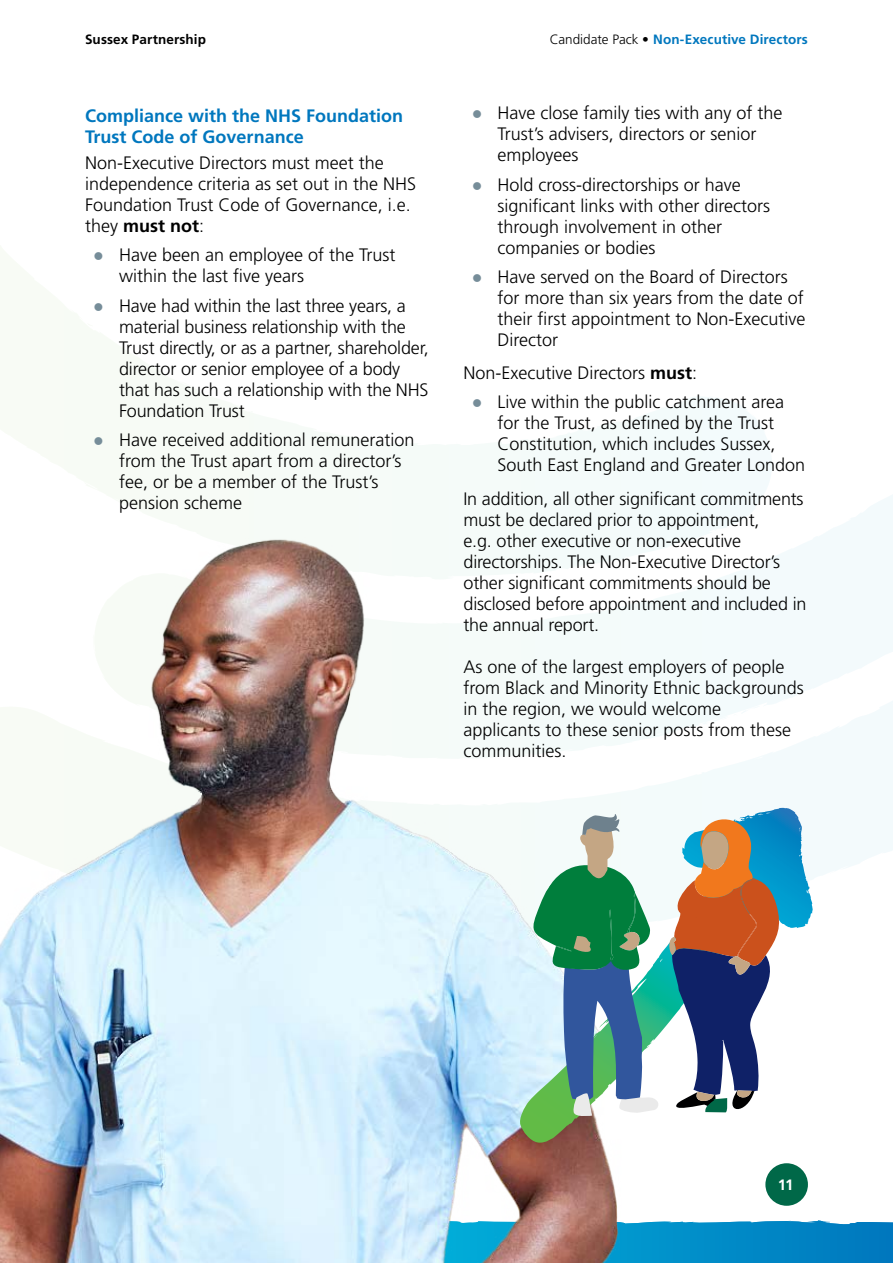
<style>
.page{position:relative;width:893px;height:1263px;background:#fff}
.page>*{position:absolute;margin:0;border:0;box-sizing:border-box;transform-origin:0 0}
.t1{font:300 18px/21px "Frutiger LT Std";color:#000}
.t2{font:700 18px/21px "Frutiger LT Std";color:#0077be}
.t3{font:700 15px "Frutiger LT Std";color:#fff}
.t4{font:700 13.5px "Frutiger LT Std";letter-spacing:.01em;color:#0077be}
.t5{font:700 13.5px "Frutiger LT Std";letter-spacing:.005em;color:#000}
.s1{font-weight:300;color:#000}
.s2{font-weight:900;color:#000}
.s3{font-weight:700}
.s4{color:#768d99}
</style>
<div class="page">
<div style="left:765px;top:1163px;width:43px;height:43px;background:#006848;border-radius:50%"></div>
<svg style="left:719px;top:1220px;width:174px;height:43px;background:#0b87c5"></svg>
<img style="left:0;top:505px;width:719px;height:758px">
<svg style="left:529px;top:814px;width:131px;height:304px"></svg>
<svg style="left:668px;top:808px;width:115px;height:307px"></svg>
<p class="t5" style="left:85px;top:32px;width:122px">Sussex Partnership</p>
<p class="t4" style="left:550px;top:32px;width:260px"><span class="s1">Candidate Pack</span> <span class="s2">•</span> Non-Executive Directors</p>
<p class="t2" style="left:85px;top:105px;width:320px">Compliance with the NHS Foundation<br>Trust Code of Governance</p>
<p class="t1" style="left:85px;top:152px;width:333px">Non-Executive Directors must meet the independence criteria as set out in the NHS Foundation Trust Code of Governance, i.e. they <span class="s3">must not</span>:</p>
<p class="t1" style="left:119px;top:245px;width:278px;text-indent:-26px"><span class="s4">●</span> Have been an employee of the Trust within the last five years</p>
<p class="t1" style="left:119px;top:295px;width:311px;text-indent:-26px"><span class="s4">●</span> Have had within the last three years, a material business relationship with the Trust directly, or as a partner, shareholder, director or senior employee of a body that has such a relationship with the NHS Foundation Trust</p>
<p class="t1" style="left:119px;top:430px;width:297px;text-indent:-26px"><span class="s4">●</span> Have received additional remuneration from the Trust apart from a director’s fee, or be a member of the Trust’s pension scheme</p>
<p class="t1" style="left:497px;top:103px;width:286px;text-indent:-26px"><span class="s4">●</span> Have close family ties with any of the<br>Trust’s advisers, directors or senior employees</p>
<p class="t1" style="left:497px;top:174px;width:274px;text-indent:-26px"><span class="s4">●</span> Hold cross-directorships or have significant links with other directors through involvement in other companies or bodies</p>
<p class="t1" style="left:497px;top:267px;width:310px;text-indent:-26px"><span class="s4">●</span> Have served on the Board of Directors for more than six years from the date of their first appointment to Non-Executive<br>Director</p>
<p class="t1" style="left:463px;top:362px;width:235px">Non-Executive Directors <span class="s3">must</span>:</p>
<p class="t1" style="left:497px;top:392px;width:309px;text-indent:-26px"><span class="s4">●</span> Live within the public catchment area for the Trust, as defined by the Trust Constitution, which includes Sussex, South East England and Greater London</p>
<p class="t1" style="left:463px;top:488px;width:345px">In addition, all other significant commitments must be declared prior to appointment,<br>e.g. other executive or non-executive directorships. The Non-Executive Director’s other significant commitments should be disclosed before appointment and included in the annual report.</p>
<p class="t1" style="left:463px;top:656px;width:342px">As one of the largest employers of people from Black and Minority Ethnic backgrounds in the region, we would welcome<br>applicants to these senior posts from these communities.</p>
<p class="t3" style="left:778px;top:1176px;width:17px">11</p>
</div>
